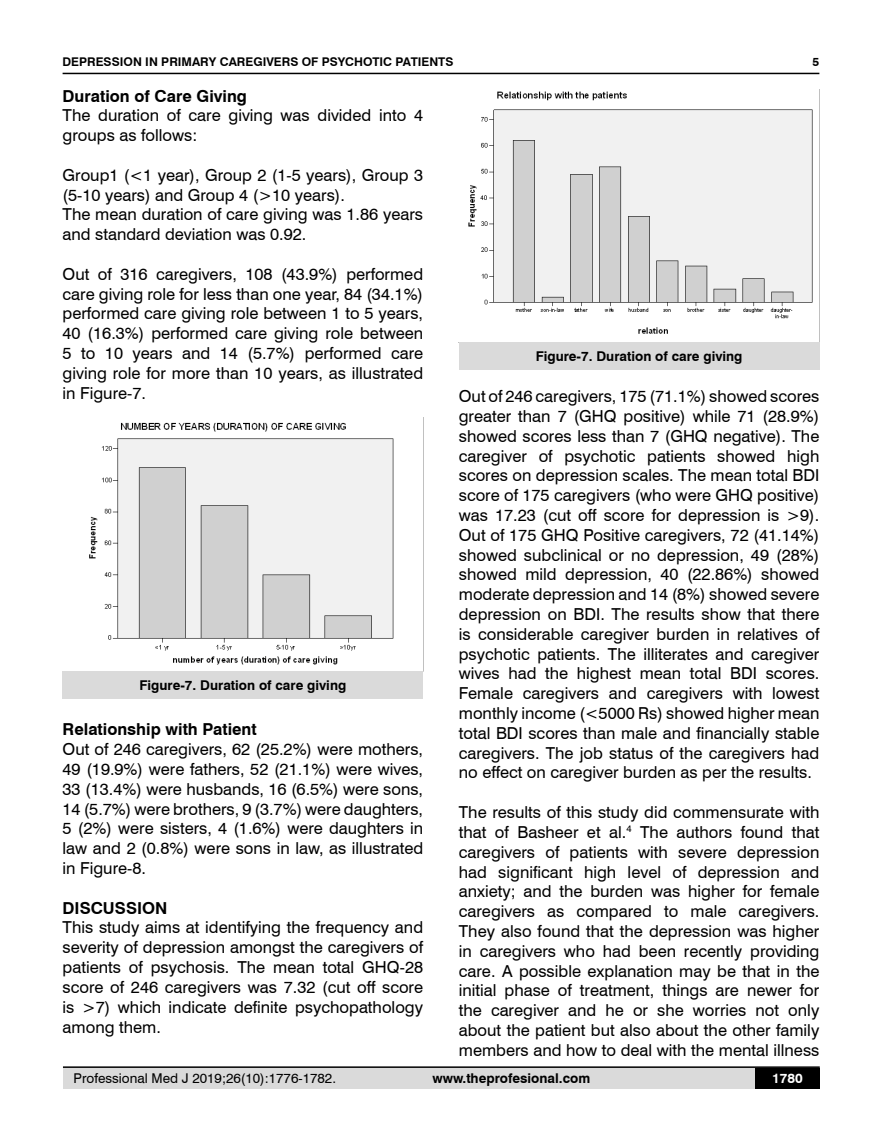
<style>
.page{position:relative;width:882px;height:1145px;background:#fff}
.page>*{position:absolute;margin:0;border:0;box-sizing:border-box;transform-origin:0 0}
.t1{font:16.5px/19.8px "Swiss 721 BT";color:#000;text-align:justify}
.t2{font:700 16.5px "Swiss 721 BT";color:#000}
.t3{font:700 13.5px "Swiss 721 BT";color:#000}
.t4{font:13.5px "Swiss 721 BT";color:#000}
.t5{font:700 13.5px "Swiss 721 BT";color:#fff}
.t6{font:700 12px "Swiss 721 BT";color:#000}
</style>
<div class="page">
<div style="left:63px;top:1067px;width:756px;height:21px;background:#dadada"></div>
<hr style="left:63px;top:1066px;width:756px;height:2px;background:#000">
<hr style="left:63px;top:73px;width:756px;height:1px;background:#000">
<div style="left:754px;top:1068px;width:65px;height:20px;background:#000"></div>
<img style="left:89px;top:422px;width:305px;height:243px">
<div style="left:63px;top:671px;width:360px;height:27px;background:#dadada"></div>
<img style="left:458px;top:91px;width:361px;height:252px">
<div style="left:458px;top:343px;width:361px;height:27px;background:#dadada"></div>
<p class="t6" style="left:63px;top:53px;width:392px">DEPRESSION IN PRIMARY CAREGIVERS OF PSYCHOTIC PATIENTS</p>
<p class="t6" style="left:812px;top:53px;width:8px">5</p>
<p class="t2" style="left:63px;top:84px;width:186px">Duration of Care Giving</p>
<p class="t1" style="left:63px;top:105px;width:362px">The duration of care giving was divided into 4 groups as follows:</p>
<p class="t1" style="left:63px;top:164px;width:362px;text-align:left">Group1 (&lt;1 year), Group 2 (1-5 years), Group 3 (5-10 years) and Group 4 (&gt;10 years).<br>The mean duration of care giving was 1.86 years and standard deviation was 0.92.</p>
<p class="t1" style="left:63px;top:263px;width:362px">Out of 316 caregivers, 108 (43.9%) performed care giving role for less than one year, 84 (34.1%) performed care giving role between 1 to 5 years, 40 (16.3%) performed care giving role between 5 to 10 years and 14 (5.7%) performed care giving role for more than 10 years, as illustrated in Figure-7.</p>
<p class="t3" style="left:139px;top:676px;width:208px">Figure-7. Duration of care giving</p>
<p class="t2" style="left:63px;top:718px;width:195px">Relationship with Patient</p>
<p class="t1" style="left:63px;top:739px;width:362px">Out of 246 caregivers, 62 (25.2%) were mothers, 49 (19.9%) were fathers, 52 (21.1%) were wives, 33 (13.4%) were husbands, 16 (6.5%) were sons, 14 (5.7%) were brothers, 9 (3.7%) were daughters, 5 (2%) were sisters, 4 (1.6%) were daughters in law and 2 (0.8%) were sons in law, as illustrated in Figure-8.</p>
<p class="t2" style="left:63px;top:896px;width:106px">DISCUSSION</p>
<p class="t1" style="left:63px;top:917px;width:362px">This study aims at identifying the frequency and severity of depression amongst the caregivers of patients of psychosis. The mean total GHQ-28 score of 246 caregivers was 7.32 (cut off score is &gt;7) which indicate definite psychopathology among them.</p>
<p class="t3" style="left:535px;top:347px;width:208px">Figure-7. Duration of care giving</p>
<p class="t1" style="left:458px;top:386px;width:362px">Out of 246 caregivers, 175 (71.1%) showed scores greater than 7 (GHQ positive) while 71 (28.9%) showed scores less than 7 (GHQ negative). The caregiver of psychotic patients showed high scores on depression scales. The mean total BDI score of 175 caregivers (who were GHQ positive) was 17.23 (cut off score for depression is &gt;9).<br>Out of 175 GHQ Positive caregivers, 72 (41.14%) showed subclinical or no depression, 49 (28%) showed mild depression, 40 (22.86%) showed moderate depression and 14 (8%) showed severe depression on BDI. The results show that there is considerable caregiver burden in relatives of psychotic patients. The illiterates and caregiver wives had the highest mean total BDI scores.<br>Female caregivers and caregivers with lowest monthly income (&lt;5000 Rs) showed higher mean total BDI scores than male and financially stable caregivers. The job status of the caregivers had no effect on caregiver burden as per the results.</p>
<p class="t1" style="left:458px;top:801px;width:362px">The results of this study did commensurate with that of Basheer et al.<sup>4</sup> The authors found that caregivers of patients with severe depression had significant high level of depression and anxiety; and the burden was higher for female caregivers as compared to male caregivers.<br>They also found that the depression was higher in caregivers who had been recently providing care. A possible explanation may be that in the initial phase of treatment, things are newer for the caregiver and he or she worries not only about the patient but also about the other family members and how to deal with the mental illness</p>
<p class="t4" style="left:74px;top:1069px;width:264px">Professional Med J 2019;26(10):1776-1782.</p>
<p class="t3" style="left:432px;top:1069px;width:159px">www.theprofesional.com</p>
<p class="t5" style="left:771px;top:1069px;width:32px">1780</p>
</div>
